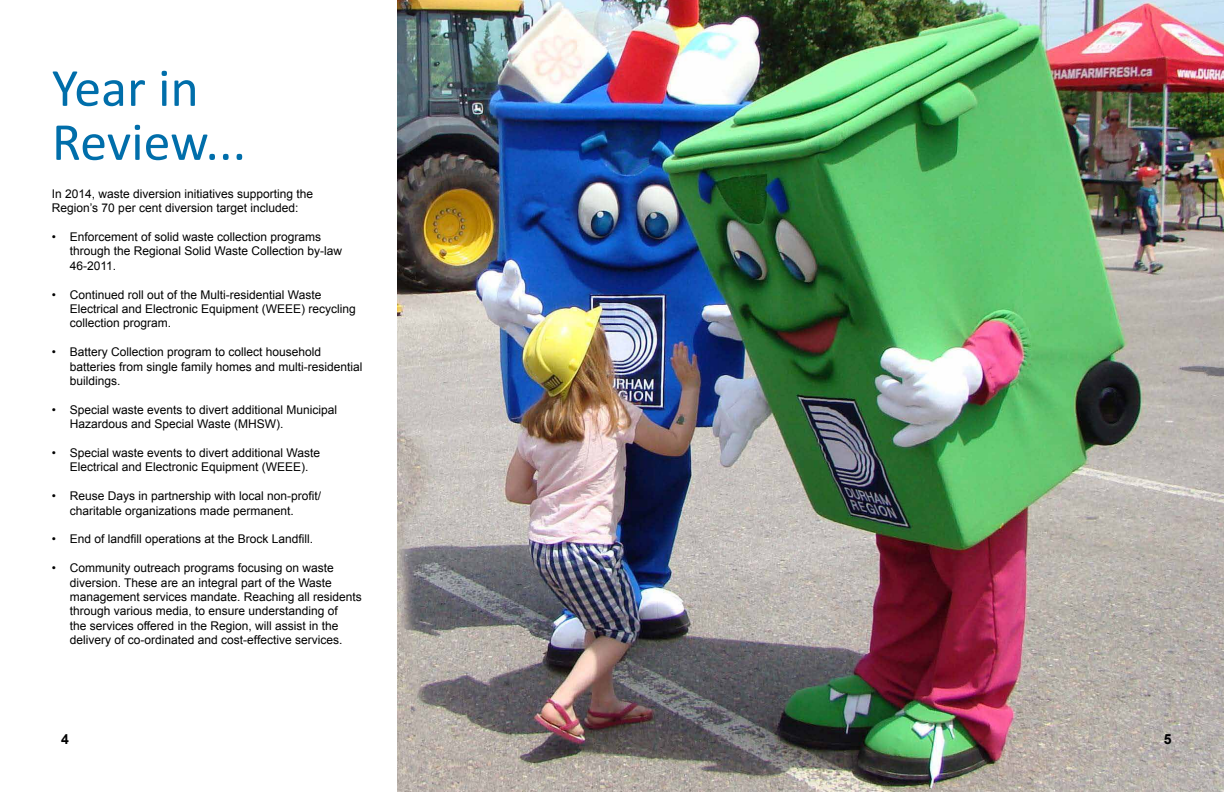
<style>
.page{position:relative;width:1224px;height:792px;background:#fff}
.page>*{position:absolute;margin:0;border:0;box-sizing:border-box;transform-origin:0 0}
.t1{font:54px/54px "Calibri";color:#006eaa}
.t2{font:700 14px "Arial";color:#000}
.t3{font:12px/14.4px "Arial";color:#000}
</style>
<div class="page">
<img style="left:397px;top:0;width:827px;height:792px">
<h1 class="t1" style="left:52px;top:61px;width:196px">Year in<br>Review...</h1>
<p class="t3" style="left:52px;top:186px;width:263px">In 2014, waste diversion initiatives supporting the<br>Region’s 70 per cent diversion target included:</p>
<p class="t3" style="left:70px;top:230px;width:274px;text-indent:-18px">• Enforcement of solid waste collection programs through the Regional Solid Waste Collection by-law<br>46-2011.</p>
<p class="t3" style="left:70px;top:287px;width:288px;text-indent:-18px">• Continued roll out of the Multi-residential Waste<br>Electrical and Electronic Equipment (WEEE) recycling collection program.</p>
<p class="t3" style="left:70px;top:345px;width:294px;text-indent:-18px">• Battery Collection program to collect household batteries from single family homes and multi-residential buildings.</p>
<p class="t3" style="left:70px;top:402px;width:269px;text-indent:-18px">• Special waste events to divert additional Municipal<br>Hazardous and Special Waste (MHSW).</p>
<p class="t3" style="left:52px;top:446px;width:270px;text-align:center">• Special waste events to divert additional Waste<br>Electrical and Electronic Equipment (WEEE).</p>
<p class="t3" style="left:70px;top:489px;width:253px;text-indent:-18px">• Reuse Days in partnership with local non-profit/ charitable organizations made permanent.</p>
<p class="t3" style="left:52px;top:532px;width:263px">• End of landfill operations at the Brock Landfill.</p>
<p class="t3" style="left:70px;top:561px;width:294px;text-indent:-18px">• Community outreach programs focusing on waste diversion. These are an integral part of the Waste management services mandate. Reaching all residents through various media, to ensure understanding of<br>the services offered in the Region, will assist in the delivery of co-ordinated and cost-effective services.</p>
<p class="t2" style="left:61px;top:730px;width:9px">4</p>
<p class="t2" style="left:1164px;top:730px;width:9px">5</p>
</div>
